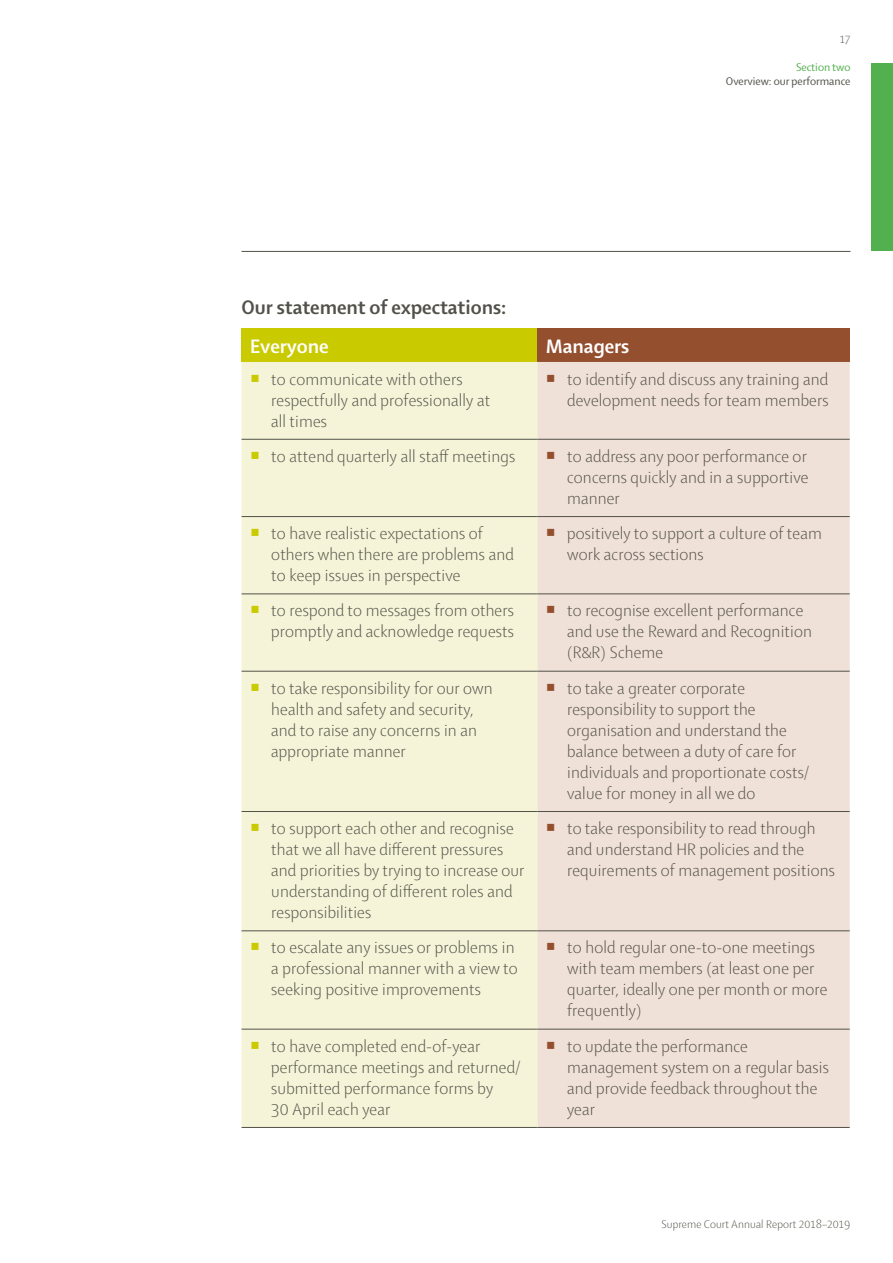
<style>
.page{position:relative;width:893px;height:1263px;background:#fff}
.page>*{position:absolute;margin:0;border:0;box-sizing:border-box;transform-origin:0 0}
.SUB-hdr_14_14_BOLD{font:700 21px "Shaker 2";color:#525149}
.Sec2_Table_Hdr_14_14{font:700 21px "Shaker 2";color:#fff}
.t1{font:300 18px/21px "Shaker 2";letter-spacing:.01em;color:#525149}
.t2{font:300 12px "Shaker 2";letter-spacing:.01em;color:#525149}
.t3{font:12px "Shaker 2";color:#525149}
.t4{font:12px "Shaker 2";color:#53b04f}
.s1{color:#c9ca00}
.s2{color:#944f2f}
</style>
<div class="page">
<div style="left:872px;top:64px;width:21px;height:187px;background:#53b04f"></div>
<hr style="left:242px;top:251px;width:608px;height:1px;background:#525149">
<div style="left:242px;top:329px;width:295px;height:33px;background:#c9ca00"></div>
<div style="left:537px;top:329px;width:313px;height:33px;background:#944f2f"></div>
<div style="left:242px;top:362px;width:295px;height:765px;background:#f5f4d8"></div>
<div style="left:537px;top:362px;width:313px;height:765px;background:#f0e1d8"></div>
<hr style="left:242px;top:439px;width:295px;height:1px;background:#525149">
<hr style="left:537px;top:439px;width:313px;height:1px;background:#525149">
<hr style="left:242px;top:516px;width:295px;height:1px;background:#525149">
<hr style="left:537px;top:516px;width:313px;height:1px;background:#525149">
<hr style="left:242px;top:594px;width:295px;height:1px;background:#525149">
<hr style="left:537px;top:594px;width:313px;height:1px;background:#525149">
<hr style="left:242px;top:671px;width:295px;height:1px;background:#525149">
<hr style="left:537px;top:671px;width:313px;height:1px;background:#525149">
<hr style="left:242px;top:811px;width:295px;height:1px;background:#525149">
<hr style="left:537px;top:811px;width:313px;height:1px;background:#525149">
<hr style="left:242px;top:930px;width:295px;height:1px;background:#525149">
<hr style="left:537px;top:930px;width:313px;height:1px;background:#525149">
<hr style="left:242px;top:1029px;width:295px;height:1px;background:#525149">
<hr style="left:537px;top:1029px;width:313px;height:1px;background:#525149">
<hr style="left:242px;top:1127px;width:295px;height:1px;background:#525149">
<hr style="left:537px;top:1127px;width:313px;height:1px;background:#525149">
<p class="t2" style="left:840px;top:31px;width:12px">17</p>
<p class="t4" style="left:796px;top:60px;width:56px">Section two</p>
<p class="t3" style="left:726px;top:73px;width:126px">Overview: our performance</p>
<h3 class="SUB-hdr_14_14_BOLD" style="left:242px;top:293px;width:266px">Our statement of expectations:</h3>
<p class="Sec2_Table_Hdr_14_14" style="left:250px;top:333px;width:80px">Everyone</p>
<p class="Sec2_Table_Hdr_14_14" style="left:546px;top:333px;width:85px">Managers</p>
<p class="t1" style="left:271px;top:367px;width:220px;text-indent:-21px"><span class="s1">○</span> to communicate with others respectfully and professionally at all times</p>
<p class="t1" style="left:546px;top:367px;width:284px;text-align:right"><span class="s2">○</span> to identify and discuss any training and development needs for team members</p>
<p class="t1" style="left:250px;top:445px;width:267px"><span class="s1">○</span> to attend quarterly all staff meetings</p>
<p class="t1" style="left:567px;top:445px;width:243px;text-align:justify;text-indent:-21px"><span class="s2">○</span> to address any poor performance or concerns quickly and in a supportive manner</p>
<p class="t1" style="left:271px;top:522px;width:244px;text-indent:-21px"><span class="s1">○</span> to have realistic expectations of others when there are problems and to keep issues in perspective</p>
<p class="t1" style="left:567px;top:522px;width:256px;text-indent:-21px"><span class="s2">○</span> positively to support a culture of team work across sections</p>
<p class="t1" style="left:250px;top:599px;width:265px;text-align:right"><span class="s1">○</span> to respond to messages from others promptly and acknowledge requests</p>
<p class="t1" style="left:567px;top:599px;width:246px;text-indent:-21px"><span class="s2">○</span> to recognise excellent performance and use the Reward and Recognition (R&amp;R) Scheme</p>
<p class="t1" style="left:271px;top:677px;width:223px;text-indent:-21px"><span class="s1">○</span> to take responsibility for our own health and safety and security, and to raise any concerns in an appropriate manner</p>
<p class="t1" style="left:567px;top:677px;width:244px;text-indent:-21px"><span class="s2">○</span> to take a greater corporate responsibility to support the organisation and understand the balance between a duty of care for individuals and proportionate costs/ value for money in all we do</p>
<p class="t1" style="left:271px;top:817px;width:255px;text-indent:-21px"><span class="s1">○</span> to support each other and recognise that we all have different pressures and priorities by trying to increase our understanding of different roles and responsibilities</p>
<p class="t1" style="left:567px;top:817px;width:269px;text-indent:-21px"><span class="s2">○</span> to take responsibility to read through and understand HR policies and the requirements of management positions</p>
<p class="t1" style="left:271px;top:936px;width:248px;text-indent:-21px"><span class="s1">○</span> to escalate any issues or problems in a professional manner with a view to seeking positive improvements</p>
<p class="t1" style="left:567px;top:936px;width:262px;text-indent:-21px"><span class="s2">○</span> to hold regular one-to-one meetings with team members (at least one per quarter, ideally one per month or more frequently)</p>
<p class="t1" style="left:271px;top:1034px;width:251px;text-indent:-21px"><span class="s1">○</span> to have completed end-of-year performance meetings and returned/ submitted performance forms by<br>30 April each year</p>
<p class="t1" style="left:567px;top:1034px;width:263px;text-indent:-21px"><span class="s2">○</span> to update the performance management system on a regular basis and provide feedback throughout the year</p>
<p class="t2" style="left:661px;top:1216px;width:191px">Supreme Court Annual Report 2018–2019</p>
</div>
